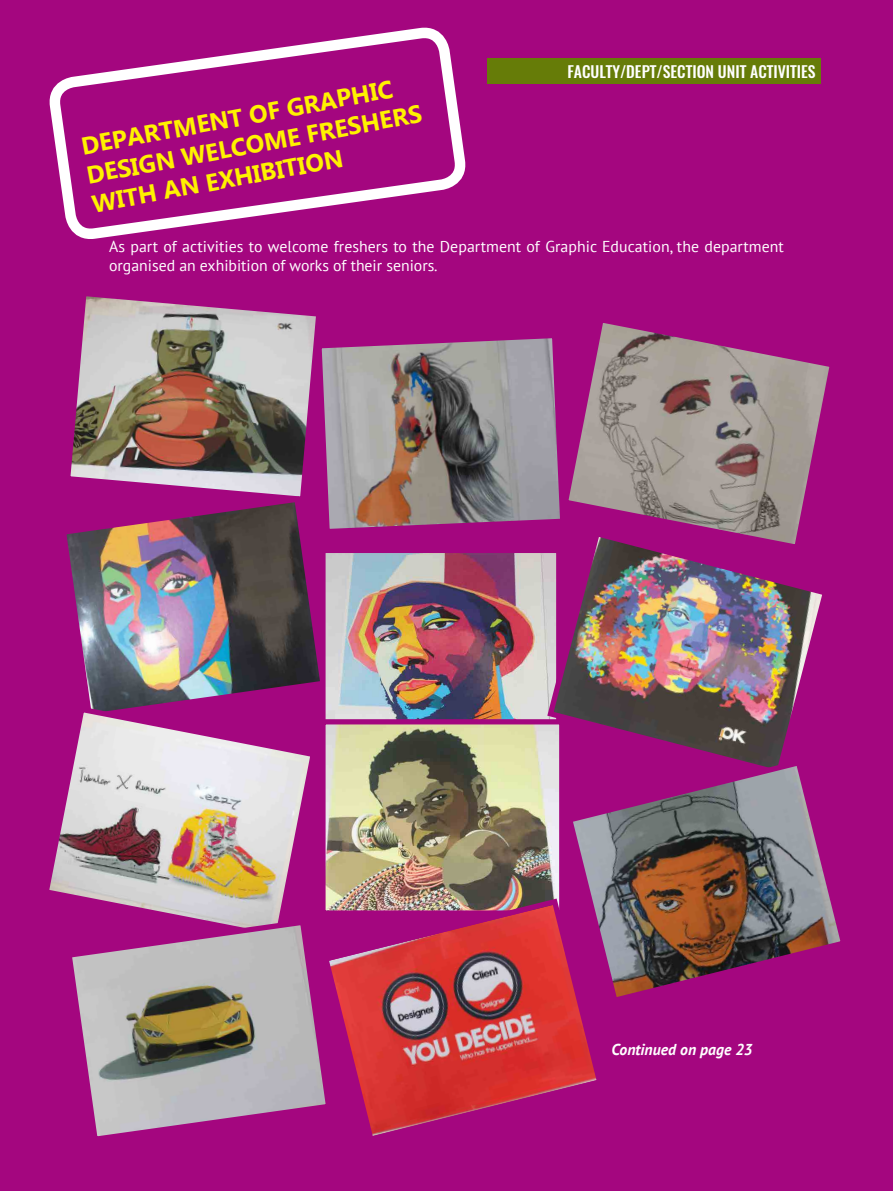
<style>
.page{position:relative;width:893px;height:1191px;background:#a4067f}
.page>*{position:absolute;margin:0;border:0;box-sizing:border-box;transform-origin:0 0}
.t1{font:700 24.5px/29.4px "Gadugi";color:#fff200}
.t2{font:15.75px/18.9px "PT Sans";letter-spacing:.005em;color:#fff}
.t3{font:500 15.75px "Oswald";color:#fff}
.t4{font:italic 700 15.75px "PT Sans";color:#fff}
</style>
<div class="page">
<img style="left:70px;top:366px;width:242px;height:127px">
<svg style="left:322px;top:338px;width:237px;height:191px;background:#918287"></svg>
<svg style="left:559px;top:323px;width:271px;height:204px"></svg>
<img style="left:66px;top:493px;width:263px;height:210px">
<img style="left:326px;top:554px;width:218px;height:165px">
<div style="left:320px;top:548px;width:241px;height:191px;border:5px solid #a4067f"></div>
<img style="left:544px;top:527px;width:278px;height:229px">
<img style="left:49px;top:703px;width:261px;height:213px">
<img style="left:573px;top:756px;width:268px;height:241px">
<img style="left:326px;top:725px;width:232px;height:170px">
<div style="left:320px;top:719px;width:244px;height:196px;border:5px solid #a4067f"></div>
<svg style="left:72px;top:916px;width:247px;height:221px"></svg>
<img style="left:319px;top:895px;width:287px;height:241px">
<svg style="left:52px;top:27px;width:411px;height:339px"></svg>
<div style="left:487px;top:58px;width:334px;height:25px;background:#667c08"></div>
<h1 class="t1" style="left:79px;top:130px;width:342px;rotate:-10deg">DEPARTMENT OF GRAPHIC<br>DESIGN WELCOME FRESHERS<br>WITH AN EXHIBITION</h1>
<p class="t3" style="left:568px;top:61px;width:249px">FACULTY/DEPT/SECTION UNIT ACTIVITIES</p>
<p class="t2" style="left:109px;top:237px;width:676px">As part of activities to welcome freshers to the Department of Graphic Education, the department organised an exhibition of works of their seniors.</p>
<p class="t4" style="left:612px;top:1039px;width:142px">Continued on page 23</p>
</div>
